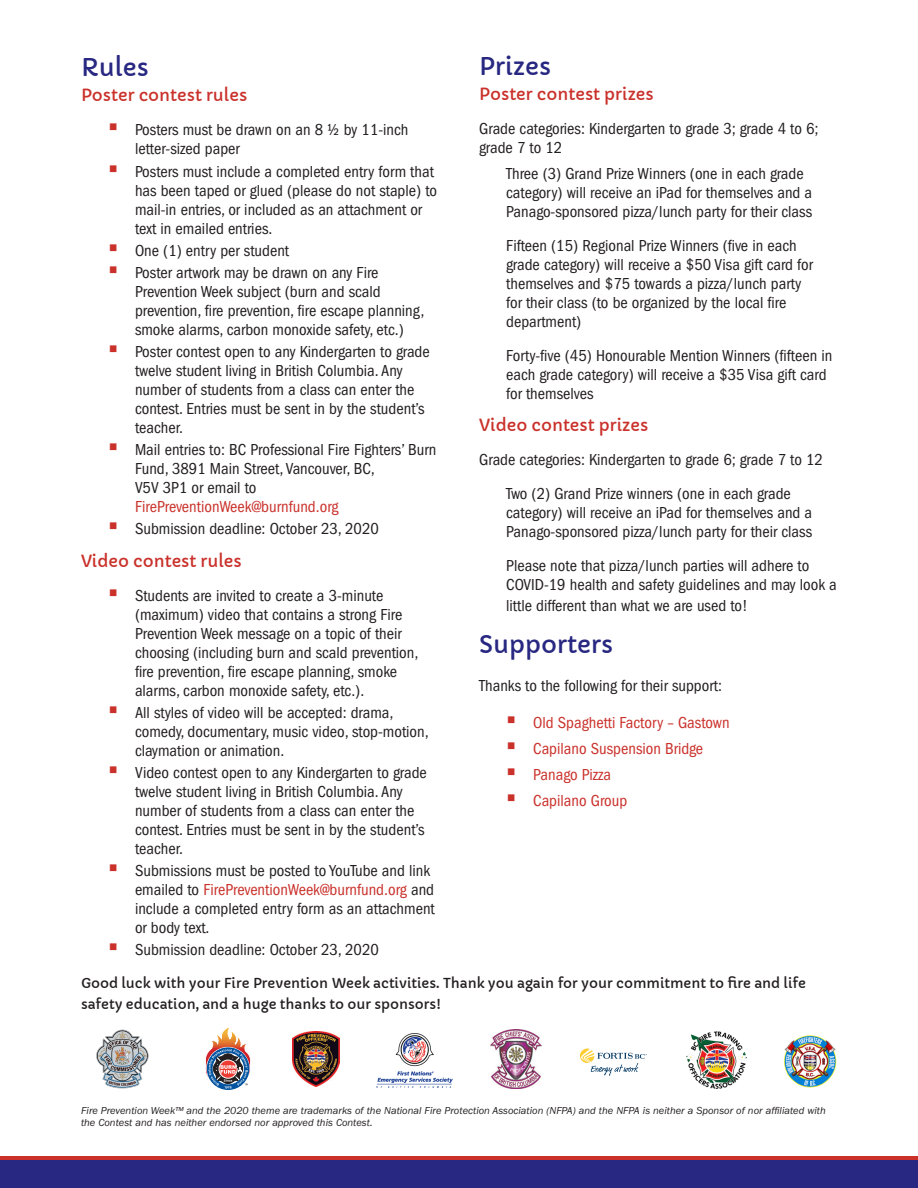
<style>
.page{position:relative;width:918px;height:1188px;background:#fff}
.page>*{position:absolute;margin:0;border:0;box-sizing:border-box;transform-origin:0 0}
.Subheads{font:24px "Capriola";color:#282882}
.Small_Subheads{font:24px "Capriola";color:#282882}
.Body_Text{font:condensed 16.5px/18.9px "ITC Franklin Gothic Std";color:#231f20}
.t1{font:condensed 16.5px "ITC Franklin Gothic Std";color:#ca312b}
.Small_Subheads-2{font:16.5px "Capriola";color:#ca312b}
.Body_Text-2{font:13.5px/21px "Capriola";color:#231f20}
.Bullet{font:italic 10.5px/12px "ITC Franklin Gothic Std";color:#231f20}
.s1{color:#ca312b}
</style>
<div class="page">
<div style="left:0;top:1159px;width:918px;height:29px;background:#282882"></div>
<hr style="left:0;top:1156px;width:918px;height:3px;background:#ca312b">
<div style="left:207px;top:1048px;width:42px;height:42px;border:1px solid #0153a0;border-radius:50%"></div>
<svg style="left:205px;top:1027px;width:46px;height:62px"></svg>
<img style="left:96px;top:1029px;width:53px;height:60px">
<img style="left:490px;top:1030px;width:52px;height:58px">
<img style="left:376px;top:1034px;width:77px;height:53px">
<img style="left:292px;top:1032px;width:47px;height:54px">
<svg style="left:580px;top:1049px;width:67px;height:27px"></svg>
<img style="left:686px;top:1032px;width:60px;height:57px">
<img style="left:784px;top:1035px;width:53px;height:53px">
<p class="Subheads" style="left:81px;top:52px;width:69px">Rules</p>
<p class="Small_Subheads-2" style="left:81px;top:85px;width:168px">Poster contest rules</p>
<p class="Body_Text" style="left:135px;top:121px;width:275px;text-indent:-27px"><span class="s1">▪</span> Posters must be drawn on an 8 ½ by 11-inch letter-sized paper</p>
<p class="Body_Text" style="left:135px;top:162px;width:304px;text-indent:-27px"><span class="s1">▪</span> Posters must include a completed entry form that has been taped or glued (please do not staple) to mail-in entries, or included as an attachment or text in emailed entries.</p>
<p class="Body_Text" style="left:108px;top:241px;width:183px"><span class="s1">▪</span> One (1) entry per student</p>
<p class="Body_Text" style="left:135px;top:263px;width:291px;text-indent:-27px"><span class="s1">▪</span> Poster artwork may be drawn on any Fire Prevention Week subject (burn and scald prevention, fire prevention, fire escape planning, smoke alarms, carbon monoxide safety, etc.)</p>
<p class="Body_Text" style="left:135px;top:342px;width:296px;text-indent:-27px"><span class="s1">▪</span> Poster contest open to any Kindergarten to grade twelve student living in British Columbia. Any number of students from a class can enter the contest. Entries must be sent in by the student’s teacher.</p>
<p class="Body_Text" style="left:135px;top:440px;width:303px;text-indent:-27px"><span class="s1">▪</span> Mail entries to: BC Professional Fire Fighters’ Burn Fund, 3891 Main Street, Vancouver, BC,<br>V5V 3P1 or email to <span class="s1">FirePreventionWeek@burnfund.org</span></p>
<p class="Body_Text" style="left:108px;top:520px;width:272px"><span class="s1">▪</span> Submission deadline: October 23, 2020</p>
<p class="Small_Subheads-2" style="left:81px;top:551px;width:162px">Video contest rules</p>
<p class="Body_Text" style="left:135px;top:586px;width:285px;text-indent:-27px"><span class="s1">▪</span> Students are invited to create a 3-minute (maximum) video that contains a strong Fire Prevention Week message on a topic of their choosing (including burn and scald prevention, fire prevention, fire escape planning, smoke alarms, carbon monoxide safety, etc.).</p>
<p class="Body_Text" style="left:135px;top:703px;width:295px;text-indent:-27px"><span class="s1">▪</span> All styles of video will be accepted: drama, comedy, documentary, music video, stop-motion, claymation or animation.</p>
<p class="Body_Text" style="left:135px;top:763px;width:293px;text-indent:-27px"><span class="s1">▪</span> Video contest open to any Kindergarten to grade twelve student living in British Columbia. Any number of students from a class can enter the contest. Entries must be sent in by the student’s teacher.</p>
<p class="Body_Text" style="left:135px;top:861px;width:301px;text-indent:-27px"><span class="s1">▪</span> Submissions must be posted to YouTube and link emailed to <span class="s1">FirePreventionWeek@burnfund.org</span> and include a completed entry form as an attachment or body text.</p>
<p class="Body_Text" style="left:108px;top:941px;width:272px"><span class="s1">▪</span> Submission deadline: October 23, 2020</p>
<p class="Subheads" style="left:479px;top:51px;width:73px">Prizes</p>
<p class="Small_Subheads-2" style="left:479px;top:84px;width:176px">Poster contest prizes</p>
<p class="Body_Text" style="left:479px;top:120px;width:341px">Grade categories: Kindergarten to grade 3; grade 4 to 6; grade 7 to 12</p>
<p class="Body_Text" style="left:506px;top:164px;width:307px">Three (3) Grand Prize Winners (one in each grade category) will receive an iPad for themselves and a<br>Panago-sponsored pizza/lunch party for their class</p>
<p class="Body_Text" style="left:506px;top:236px;width:308px">Fifteen (15) Regional Prize Winners (five in each grade category) will receive a $50 Visa gift card for themselves and $75 towards a pizza/lunch party for their class (to be organized by the local fire department)</p>
<p class="Body_Text" style="left:506px;top:346px;width:328px">Forty-five (45) Honourable Mention Winners (fifteen in each grade category) will receive a $35 Visa gift card for themselves</p>
<p class="Small_Subheads-2" style="left:479px;top:415px;width:171px">Video contest prizes</p>
<p class="Body_Text" style="left:479px;top:450px;width:345px">Grade categories: Kindergarten to grade 6; grade 7 to 12</p>
<p class="Body_Text" style="left:506px;top:484px;width:307px">Two (2) Grand Prize winners (one in each grade category) will receive an iPad for themselves and a<br>Panago-sponsored pizza/lunch party for their class</p>
<p class="Body_Text" style="left:506px;top:556px;width:332px">Please note that pizza/lunch parties will adhere to<br>COVID-19 health and safety guidelines and may look a</p>
<p class="Body_Text" style="left:506px;top:596px;width:243px">little different than what we are used to!</p>
<p class="Small_Subheads" style="left:479px;top:630px;width:135px">Supporters</p>
<p class="Body_Text" style="left:479px;top:676px;width:244px">Thanks to the following for their support:</p>
<p class="t1" style="left:506px;top:714px;width:225px">▪ Old Spaghetti Factory – Gastown</p>
<p class="t1" style="left:506px;top:739px;width:198px">▪ Capilano Suspension Bridge</p>
<p class="t1" style="left:506px;top:765px;width:106px">▪ Panago Pizza</p>
<p class="t1" style="left:506px;top:791px;width:123px">▪ Capilano Group</p>
<p class="Body_Text-2" style="left:81px;top:973px;width:727px">Good luck with your Fire Prevention Week activities. Thank you again for your commitment to fire and life safety education, and a huge thanks to our sponsors!</p>
<p class="Bullet" style="left:81px;top:1105px;width:746px">Fire Prevention Week™ and the 2020 theme are trademarks of the National Fire Protection Association (NFPA) and the NFPA is neither a Sponsor of nor affiliated with the Contest and has neither endorsed nor approved this Contest.</p>
</div>
